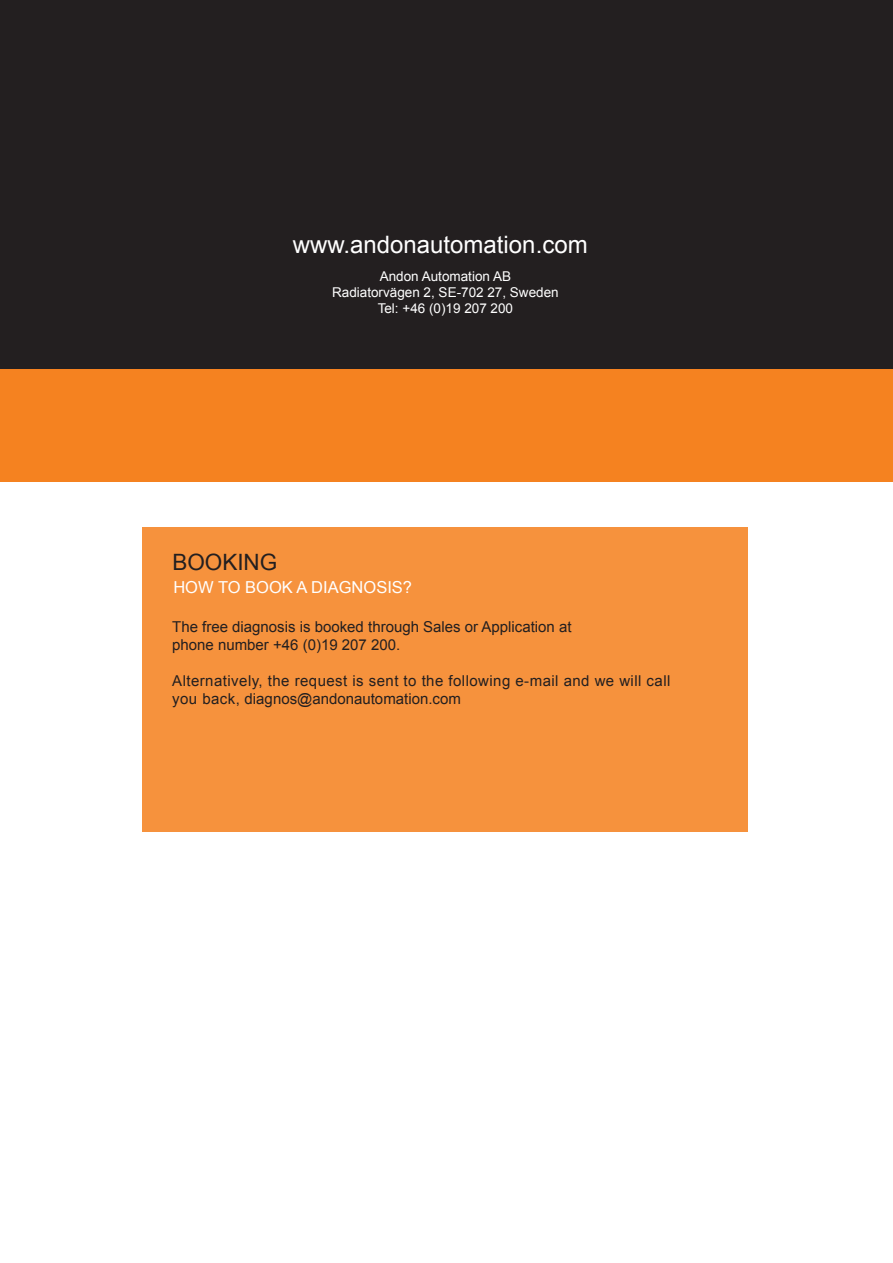
<style>
.page{position:relative;width:893px;height:1263px;background:#fff}
.page>*{position:absolute;margin:0;border:0;box-sizing:border-box;transform-origin:0 0}
.t1{font:24px "Arial";color:#fff}
.t2{font:22.5px "Arial";color:#231f20}
.t3{font:16.5px "Arial";color:#fff}
.t4{font:15px/18px "Arial";letter-spacing:.03em;color:#231f20}
.t5{font:15px/18px "Arial";color:#231f20}
.t6{font:13.5px/16.2px "Arial";color:#fff;text-align:center}
</style>
<div class="page">
<div style="left:1px;top:1px;width:891px;height:368px;background:#231f20"></div>
<div style="left:0;top:0;width:893px;height:369px;border:2px solid #231f20"></div>
<div style="left:143px;top:527px;width:605px;height:305px;background:#f6923d"></div>
<div style="left:0;top:369px;width:893px;height:113px;background:#f58220"></div>
<h1 class="t1" style="left:293px;top:229px;width:296px">www.andonautomation.com</h1>
<p class="t6" style="left:332px;top:268px;width:228px">Andon Automation AB<br>Radiatorvägen 2, SE-702 27, Sweden<br>Tel: +46 (0)19 207 200</p>
<h2 class="t2" style="left:172px;top:547px;width:107px">BOOKING</h2>
<p class="t3" style="left:173px;top:576px;width:240px">HOW TO BOOK A DIAGNOSIS?</p>
<p class="t5" style="left:172px;top:618px;width:401px">The free diagnosis is booked through Sales or Application at phone number +46 (0)19 207 200.</p>
<p class="t4" style="left:172px;top:672px;width:500px">Alternatively, the request is sent to the following e-mail and we will call you back, diagnos@andonautomation.com</p>
</div>
